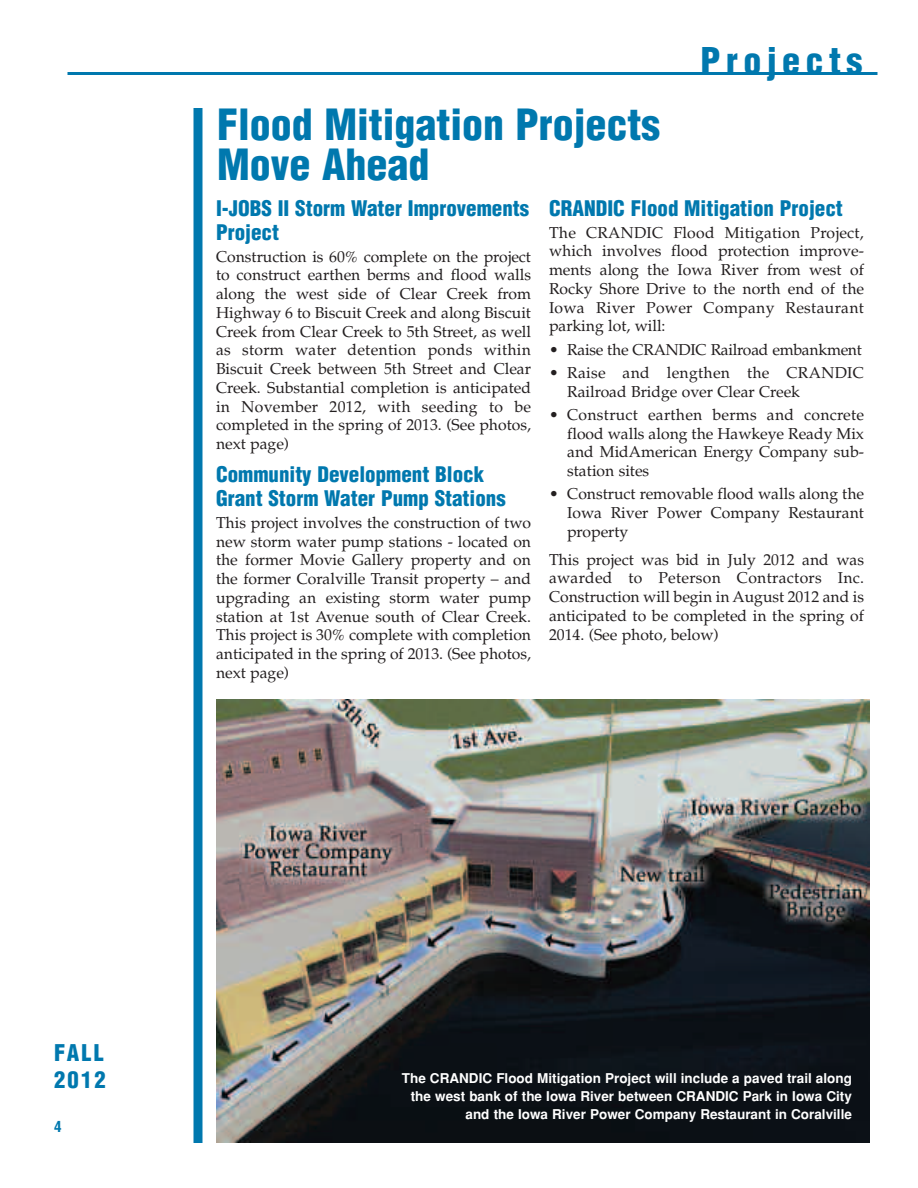
<style>
.page{position:relative;width:918px;height:1188px;background:#fff}
.page>*{position:absolute;margin:0;border:0;box-sizing:border-box;transform-origin:0 0}
.t1{font:900 condensed 42px/40.5px "Helvetica";color:#0078ae}
.t2{font:900 condensed 36px "Helvetica";letter-spacing:.15em;color:#0078ae}
.t3{font:900 condensed 22.5px/27px "Helvetica";letter-spacing:.1em;color:#0078ae}
.t4{font:900 condensed 21px/24px "Helvetica";color:#0078ae}
.t5{font:15.75px/18.8px "Palatino";color:#231f20;text-align:justify}
.t6{font:700 condensed 15px "Helvetica";color:#0078ae}
.t7{font:700 13.5px/18px "Helvetica";color:#fff;text-align:right}
</style>
<div class="page">
<div style="left:194px;top:108px;width:8px;height:1035px;background:#0078ae"></div>
<hr style="left:68px;top:72px;width:810px;height:3px;background:#0078ae">
<img style="left:216px;top:699px;width:654px;height:444px">
<h2 class="t2" style="left:701px;top:40px;width:163px">Projects</h2>
<h1 class="t1" style="left:217px;top:105px;width:445px">Flood Mitigation Projects<br>Move Ahead</h1>
<h3 class="t4" style="left:216px;top:197px;width:315px">I-JOBS II Storm Water Improvements<br>Project</h3>
<p class="t5" style="left:216px;top:247px;width:317px">Construction is 60% complete on the project to construct earthen berms and flood walls along the west side of Clear Creek from Highway 6 to Biscuit Creek and along Biscuit Creek from Clear Creek to 5th Street, as well as storm water detention ponds within Biscuit Creek between 5th Street and Clear Creek. Substantial completion is anticipated in November 2012, with seeding to be completed in the spring of 2013. (See photos, next page)</p>
<h3 class="t4" style="left:216px;top:463px;width:291px">Community Development Block<br>Grant Storm Water Pump Stations</h3>
<p class="t5" style="left:216px;top:513px;width:317px">This project involves the construction of two new storm water pump stations - located on the former Movie Gallery property and on the former Coralville Transit property – and upgrading an existing storm water pump station at 1st Avenue south of Clear Creek.<br>This project is 30% complete with completion anticipated in the spring of 2013. (See photos, next page)</p>
<h3 class="t4" style="left:549px;top:197px;width:295px">CRANDIC Flood Mitigation Project</h3>
<p class="t5" style="left:549px;top:223px;width:317px">The CRANDIC Flood Mitigation Project, which involves flood protection improve&shy;ments along the Iowa River from west of Rocky Shore Drive to the north end of the Iowa River Power Company Restaurant parking lot, will:</p>
<p class="t5" style="left:549px;top:340px;width:315px">• Raise the CRANDIC Railroad embankment</p>
<p class="t5" style="left:567px;top:363px;width:298px;text-indent:-18px">• Raise and lengthen the CRANDIC<br>Railroad Bridge over Clear Creek</p>
<p class="t5" style="left:567px;top:405px;width:298px;text-indent:-18px">• Construct earthen berms and concrete flood walls along the Hawkeye Ready Mix and MidAmerican Energy Company sub&shy;station sites</p>
<p class="t5" style="left:567px;top:484px;width:298px;text-indent:-18px">• Construct removable flood walls along the Iowa River Power Company Restaurant property</p>
<p class="t5" style="left:549px;top:550px;width:317px">This project was bid in July 2012 and was awarded to Peterson Contractors Inc.<br>Construction will begin in August 2012 and is anticipated to be completed in the spring of 2014. (See photo, below)</p>
<h3 class="t3" style="left:54px;top:1040px;width:53px">FALL<br>2012</h3>
<p class="t6" style="left:54px;top:1118px;width:9px">4</p>
<p class="t7" style="left:402px;top:1070px;width:452px">The CRANDIC Flood Mitigation Project will include a paved trail along the west bank of the Iowa River between CRANDIC Park in Iowa City and the Iowa River Power Company Restaurant in Coralville</p>
</div>
